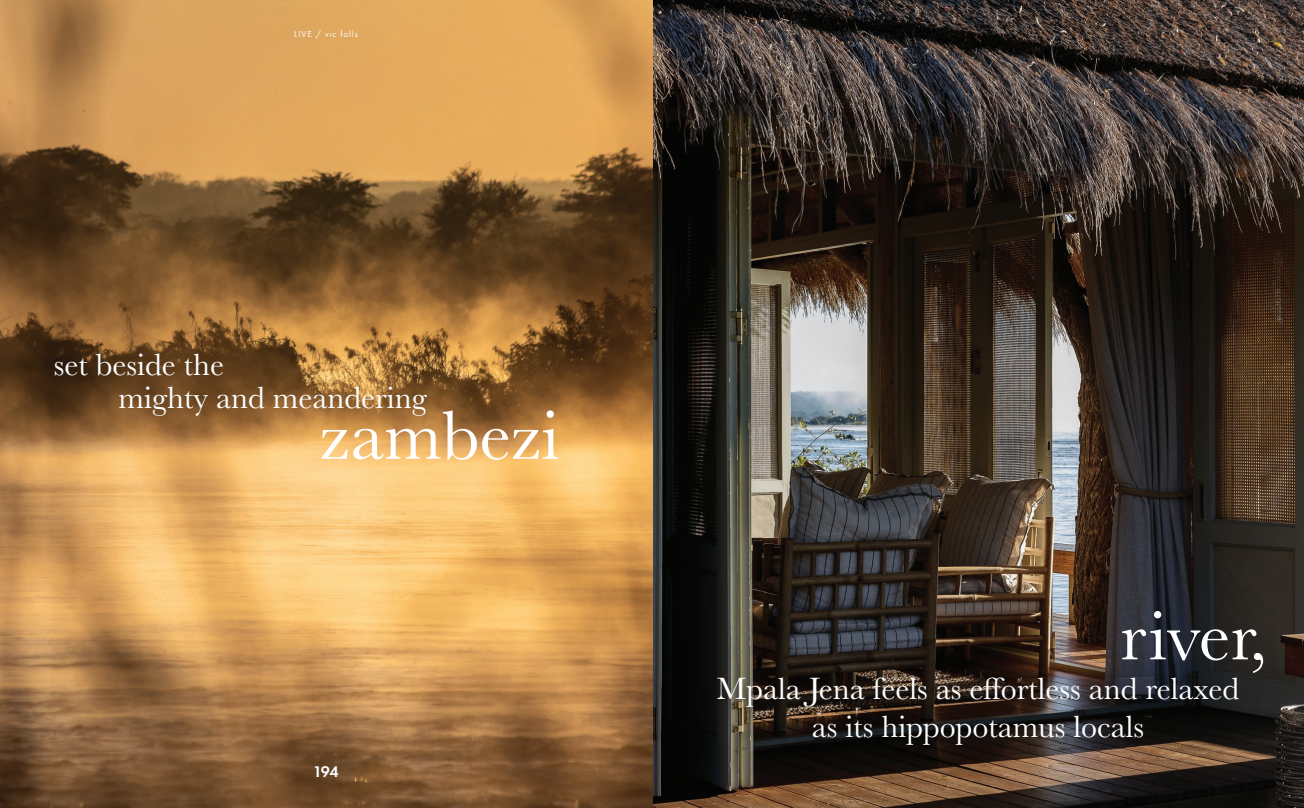
<style>
.page{position:relative;width:1304px;height:808px;background:#fff}
.page>*{position:absolute;margin:0;border:0;box-sizing:border-box;transform-origin:0 0}
.t1{font:72px "Baskerville";color:#fff}
.t2{font:32px/32.6px "Baskerville";color:#fff}
.t3{font:600 16px "Futura PT";color:#fff}
.t4{font:9px "Futura PT";letter-spacing:.1em;color:#fff}
</style>
<div class="page">
<img style="left:0;top:0;width:1304px;height:808px">
<div style="left:291px;top:26px;width:73px;height:18px;background:#dfa75f"></div>
<div style="left:811px;top:717px;width:340px;height:40px;background:#231f20;opacity:.24"></div>
<div style="left:715px;top:679px;width:532px;height:40px;background:#231f20;opacity:.24"></div>
<p class="t4" style="left:294px;top:28px;width:65px">LIVE / vic falls</p>
<p class="t2" style="left:118px;top:349px;width:310px;text-indent:-64px">set beside the<br>mighty and meandering</p>
<h1 class="t1" style="left:320px;top:389px;width:242px">zambezi</h1>
<p class="t3" style="left:313px;top:762px;width:27px">194</p>
<h1 class="t1" style="left:1120px;top:590px;width:149px">river,</h1>
<p class="t2" style="left:717px;top:673px;width:524px">Mpala Jena feels as effortless and relaxed</p>
<p class="t2" style="left:812px;top:711px;width:334px">as its hippopotamus locals</p>
</div>
